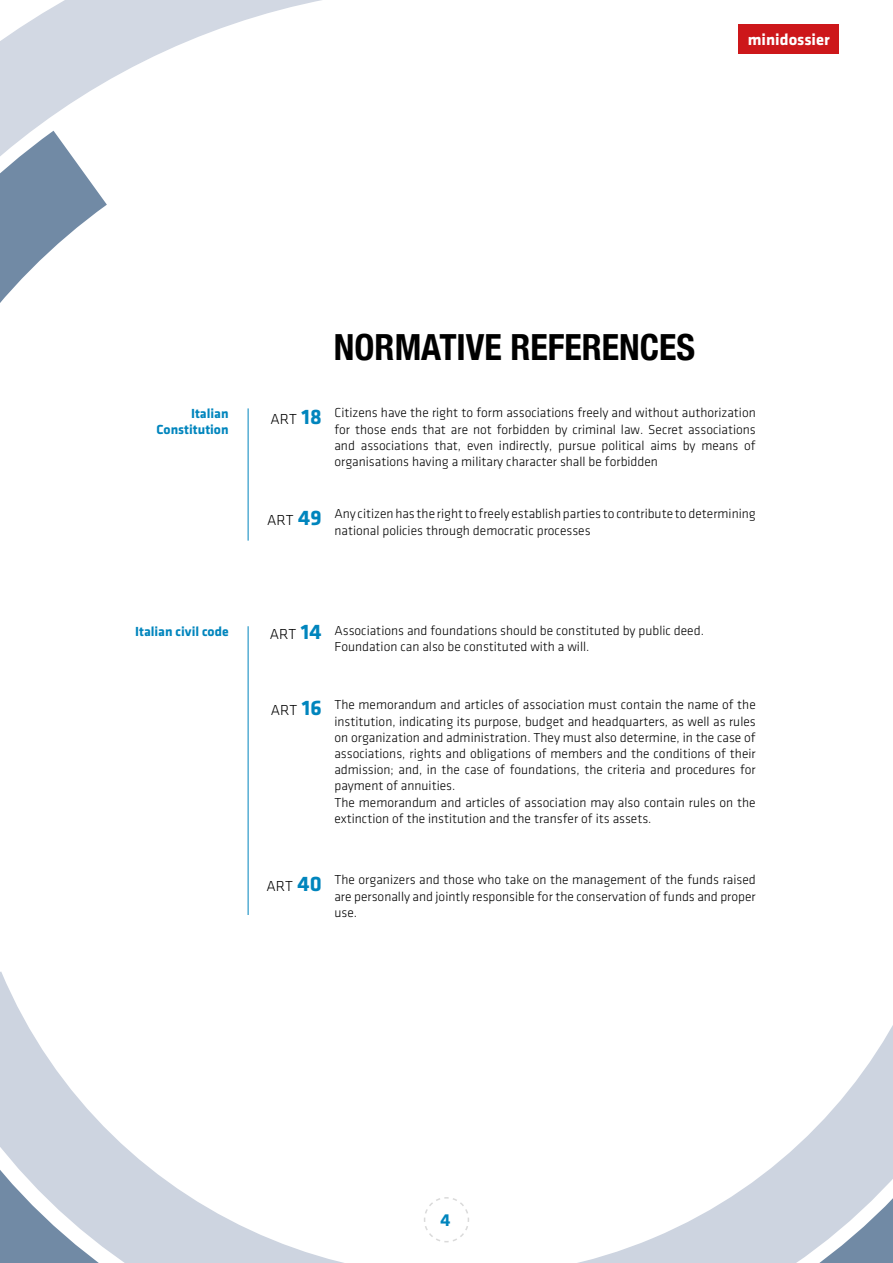
<style>
.page{position:relative;width:893px;height:1263px;background:#fff}
.page>*{position:absolute;margin:0;border:0;box-sizing:border-box;transform-origin:0 0}
.t1{font:700 condensed 36px "Helvetica Neue";color:#000}
.t2{font:700 18px "Klavika";color:#0085bd}
.t3{font:700 16.5px "Klavika";color:#fff}
.t4{font:15px "Klavika Light TF";color:#000}
.t5{font:700 13.65px/16.4px "Klavika";color:#0085bd;text-align:right}
.t6{font:300 13.5px/16.2px "Klavika";color:#000}
.t7{font:13.5px/16.2px "Klavika Light TF";color:#000}
.s1{font-family:"Klavika";font-weight:700;font-size:21.9px;color:#0085bd}
</style>
<div class="page">
<svg style="left:0;top:971px;width:893px;height:292px"></svg>
<svg style="left:423px;top:1196px;width:47px;height:47px"></svg>
<hr style="left:248px;top:408px;width:1px;height:133px;background:#0085bd">
<hr style="left:248px;top:626px;width:1px;height:289px;background:#0085bd">
<svg style="left:0;top:0;width:839px;height:303px"></svg>
<p class="t3" style="left:748px;top:31px;width:83px">minidossier</p>
<p class="t5" style="left:156px;top:405px;width:74px">Italian<br>Constitution</p>
<p class="t5" style="left:135px;top:623px;width:95px">Italian civil code</p>
<h1 class="t1" style="left:334px;top:318px;width:363px">NORMATIVE REFERENCES</h1>
<p class="t4" style="left:271px;top:411px;width:53px">ART <span class="s1">18</span></p>
<p class="t7" style="left:334px;top:405px;width:423px;text-align:justify">Citizens have the right to form associations freely and without authorization for those ends that are not forbidden by criminal law. Secret associations and associations that, even indirectly, pursue political aims by means of organisations having a military character shall be forbidden</p>
<p class="t4" style="left:267px;top:512px;width:56px">ART <span class="s1">49</span></p>
<p class="t7" style="left:334px;top:506px;width:423px">Any citizen has the right to freely establish parties to contribute to determining national policies through democratic processes</p>
<p class="t4" style="left:270px;top:626px;width:53px">ART <span class="s1">14</span></p>
<p class="t7" style="left:334px;top:623px;width:371px">Associations and foundations should be constituted by public deed.<br>Foundation can also be constituted with a will.</p>
<p class="t4" style="left:271px;top:703px;width:52px">ART <span class="s1">16</span></p>
<p class="t6" style="left:334px;top:697px;width:423px">The memorandum and articles of association must contain the name of the institution, indicating its purpose, budget and headquarters, as well as rules on organization and administration. They must also determine, in the case of associations, rights and obligations of members and the conditions of their admission; and, in the case of foundations, the criteria and procedures for payment of annuities.<br>The memorandum and articles of association may also contain rules on the extinction of the institution and the transfer of its assets.</p>
<p class="t4" style="left:266px;top:878px;width:57px">ART <span class="s1">40</span></p>
<p class="t6" style="left:334px;top:872px;width:423px;text-align:justify">The organizers and those who take on the management of the funds raised are personally and jointly responsible for the conservation of funds and proper use.</p>
<h2 class="t2" style="left:440px;top:1210px;width:12px">4</h2>
</div>
